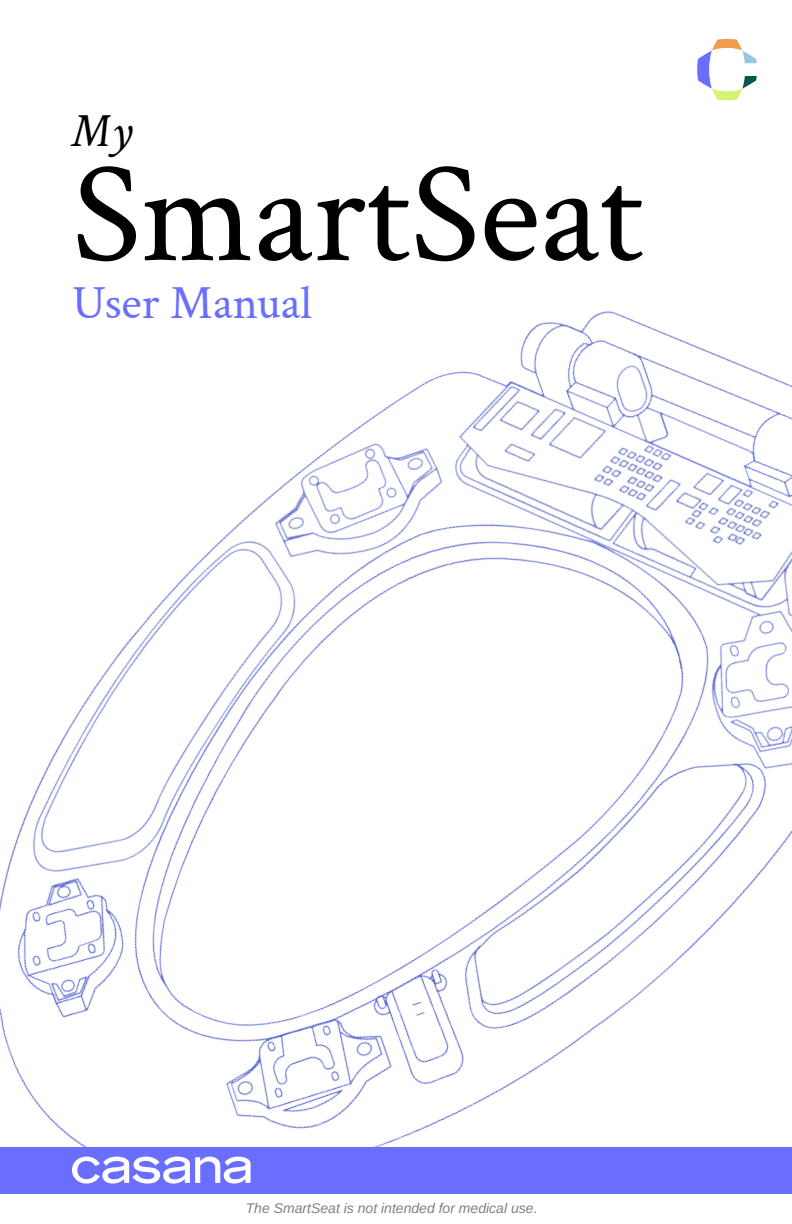
<style>
.page{position:relative;width:792px;height:1224px;background:#fff}
.page>*{position:absolute;margin:0;border:0;box-sizing:border-box;transform-origin:0 0}
.t1{font:144px "Crimson Text";color:#000}
.t2{font:48px "Crimson Text";color:#6a6eff}
.t3{font:italic 48px "Crimson Text";color:#000}
.t4{font:italic 14px "Arimo";color:#808080}
</style>
<div class="page">
<img style="left:0;top:311px;width:792px;height:883px">
<div style="left:0;top:1147px;width:792px;height:46px;background:#6a6eff"></div>
<svg style="left:697px;top:39px;width:60px;height:62px"></svg>
<svg style="left:72px;top:1157px;width:179px;height:27px"></svg>
<p class="t3" style="left:72px;top:96px;width:63px">My</p>
<p class="t1" style="left:72px;top:114px;width:573px">SmartSeat</p>
<p class="t2" style="left:72px;top:269px;width:242px">User Manual</p>
<p class="t4" style="left:246px;top:1198px;width:293px">The SmartSeat is not intended for medical use.</p>
</div>
